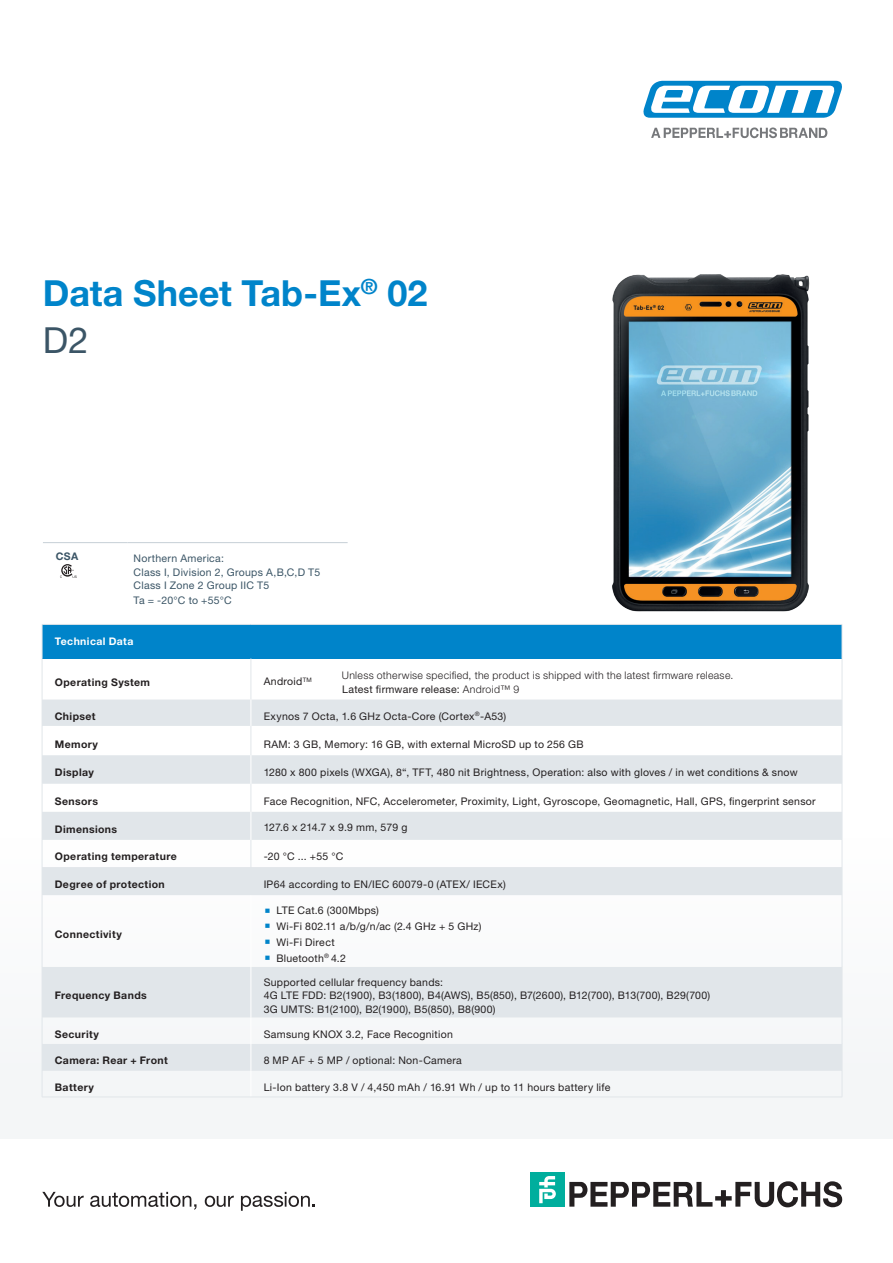
<style>
.page{position:relative;width:893px;height:1263px;background:#fff}
.page>*{position:absolute;margin:0;border:0;box-sizing:border-box;transform-origin:0 0}
.t1{font:700 36px/46.8px "Helvetica Neue LTW1 G";color:#0084ca}
.t2{font:10.5px/15.8px "Helvetica Neue LTW1 G";letter-spacing:.03em;color:#231f20}
.t3{font:700 10.5px "Helvetica Neue LTW1 G";letter-spacing:.04em;color:#231f20}
.t4{font:300 10.5px/13.6px "Helvetica Neue LTW1 G";letter-spacing:.03em;color:#231f20}
.t5{font:10.5px/13.6px "Helvetica Neue LTW1 G";letter-spacing:.025em;color:#3b5566}
.t6{font:10.5px "Helvetica Neue LTW1 G";color:#231f20}
.t7{font:700 10.5px "Helvetica Neue LTW1 G";letter-spacing:.04em;color:#fff}
.t8{font:700 10.5px "Helvetica Neue LTW1 G";color:#3b5566}
.s1{font-weight:400;color:#3b5566}
.s2{font-weight:400}
</style>
<div class="page">
<div style="left:0;top:836px;width:893px;height:303px;background:#f4f6f7"></div>
<svg style="left:643px;top:81px;width:199px;height:37px"></svg>
<svg style="left:651px;top:127px;width:176px;height:11px"></svg>
<svg style="left:42px;top:1192px;width:42px;height:15px"></svg>
<svg style="left:90px;top:1192px;width:106px;height:18px"></svg>
<svg style="left:205px;top:1195px;width:29px;height:12px"></svg>
<svg style="left:241px;top:1192px;width:74px;height:19px"></svg>
<svg style="left:569px;top:1181px;width:273px;height:26px"></svg>
<div style="left:530px;top:1172px;width:34px;height:34px;background:#00ae9d"></div>
<svg style="left:539px;top:1176px;width:17px;height:27px"></svg>
<img style="left:612px;top:274px;width:197px;height:338px">
<div style="left:42px;top:624px;width:800px;height:34px;background:#0084ca"></div>
<svg style="left:43px;top:699px;width:799px;height:372px;fill:#e5e9ec"></svg>
<hr style="left:251px;top:658px;width:1px;height:41px;background:#e1e6ea">
<svg style="left:251px;top:699px;width:1px;height:196px"></svg>
<hr style="left:251px;top:895px;width:1px;height:72px;background:#fff">
<hr style="left:251px;top:967px;width:1px;height:50px;background:#fff">
<hr style="left:42px;top:624px;width:209px;height:1px;background:#e1e6ea">
<hr style="left:42px;top:625px;width:1px;height:33px;background:#e1e6ea">
<hr style="left:251px;top:624px;width:591px;height:1px;background:#e1e6ea">
<hr style="left:842px;top:625px;width:1px;height:33px;background:#e1e6ea">
<hr style="left:42px;top:658px;width:1px;height:41px;background:#e1e6ea">
<hr style="left:842px;top:658px;width:1px;height:41px;background:#e1e6ea">
<svg style="left:42px;top:699px;width:1px;height:196px"></svg>
<svg style="left:842px;top:699px;width:1px;height:137px"></svg>
<hr style="left:42px;top:895px;width:1px;height:72px;background:#e1e6ea">
<hr style="left:842px;top:895px;width:1px;height:72px;background:#e1e6ea">
<hr style="left:42px;top:967px;width:1px;height:50px;background:#e1e6ea">
<hr style="left:842px;top:967px;width:1px;height:50px;background:#e1e6ea">
<svg style="left:42px;top:1017px;width:1px;height:80px"></svg>
<svg style="left:842px;top:1043px;width:1px;height:53px"></svg>
<hr style="left:42px;top:1097px;width:209px;height:1px;background:#e1e6ea">
<hr style="left:251px;top:1097px;width:591px;height:1px;background:#e1e6ea">
<svg style="left:251px;top:1017px;width:1px;height:54px"></svg>
<hr style="left:43px;top:542px;width:85px;height:1px;background:#c6cfd6">
<hr style="left:128px;top:542px;width:220px;height:1px;background:#c6cfd6">
<svg style="left:60px;top:564px;width:17px;height:14px"></svg>
<svg style="left:265px;top:908px;width:5px;height:4px"></svg>
<svg style="left:265px;top:924px;width:5px;height:4px"></svg>
<svg style="left:265px;top:940px;width:5px;height:4px"></svg>
<svg style="left:265px;top:955px;width:5px;height:5px"></svg>
<h1 class="t1" style="left:43px;top:270px;width:386px">Data Sheet Tab-Ex<sup>®</sup> 02<br><span class="s1">D2</span></h1>
<p class="t8" style="left:56px;top:550px;width:24px">CSA</p>
<p class="t5" style="left:134px;top:551px;width:188px">Northern America:<br>Class I, Division 2, Groups A,B,C,D T5<br>Class I Zone 2 Group IIC T5</p>
<p class="t5" style="left:134px;top:594px;width:100px">Ta = -20°C to +55°C</p>
<p class="t7" style="left:55px;top:635px;width:80px">Technical Data</p>
<p class="t3" style="left:55px;top:676px;width:97px">Operating System</p>
<p class="t2" style="left:264px;top:673px;width:50px">Android<sup>TM</sup></p>
<p class="t4" style="left:342px;top:668px;width:393px">Unless otherwise specified, the product is shipped with the latest firmware release.<br><span class="s2">Latest firmware release:</span> Android™ 9</p>
<p class="t3" style="left:55px;top:709px;width:42px">Chipset</p>
<p class="t2" style="left:264px;top:708px;width:244px">Exynos 7 Octa, 1.6 GHz Octa-Core (Cortex<sup>®</sup>-A53)</p>
<p class="t3" style="left:55px;top:737px;width:45px">Memory</p>
<p class="t2" style="left:264px;top:736px;width:321px">RAM: 3 GB, Memory: 16 GB, with external MicroSD up to 256 GB</p>
<p class="t3" style="left:55px;top:766px;width:41px">Display</p>
<p class="t2" style="left:264px;top:765px;width:535px">1280 x 800 pixels (WXGA), 8“, TFT, 480 nit Brightness, Operation: also with gloves / in wet conditions &amp; snow</p>
<p class="t3" style="left:55px;top:794px;width:45px">Sensors</p>
<p class="t2" style="left:264px;top:793px;width:554px">Face Recognition, NFC, Accelerometer, Proximity, Light, Gyroscope, Geomagnetic, Hall, GPS, fingerprint sensor</p>
<p class="t3" style="left:55px;top:822px;width:64px">Dimensions</p>
<p class="t6" style="left:264px;top:821px;width:145px">127.6 x 214.7 x 9.9 mm, 579 g</p>
<p class="t3" style="left:55px;top:850px;width:124px">Operating temperature</p>
<p class="t2" style="left:264px;top:849px;width:81px">-20 °C ... +55 °C</p>
<p class="t3" style="left:55px;top:878px;width:112px">Degree of protection</p>
<p class="t2" style="left:264px;top:876px;width:244px">IP64 according to EN/IEC 60079-0 (ATEX/ IECEx)</p>
<p class="t3" style="left:55px;top:928px;width:69px">Connectivity</p>
<p class="t3" style="left:55px;top:989px;width:94px">Frequency Bands</p>
<p class="t2" style="left:276px;top:903px;width:207px">LTE Cat.6 (300Mbps)<br>Wi-Fi 802.11 a/b/g/n/ac (2.4 GHz + 5 GHz)<br>Wi-Fi Direct<br>Bluetooth<sup>®</sup> 4.2</p>
<p class="t2" style="left:264px;top:975px;width:448px;line-height:13.6px">Supported cellular frequency bands:<br>4G LTE FDD: B2(1900), B3(1800), B4(AWS), B5(850), B7(2600), B12(700), B13(700), B29(700)<br>3G UMTS: B1(2100), B2(1900), B5(850), B8(900)</p>
<p class="t3" style="left:55px;top:1027px;width:46px">Security</p>
<p class="t2" style="left:264px;top:1026px;width:191px">Samsung KNOX 3.2, Face Recognition</p>
<p class="t3" style="left:55px;top:1054px;width:115px">Camera: Rear + Front</p>
<p class="t2" style="left:264px;top:1053px;width:200px">8 MP AF + 5 MP / optional: Non-Camera</p>
<p class="t3" style="left:55px;top:1080px;width:41px">Battery</p>
<p class="t2" style="left:264px;top:1079px;width:348px">Li-Ion battery 3.8 V / 4,450 mAh / 16.91 Wh / up to 11 hours battery life</p>
</div>
